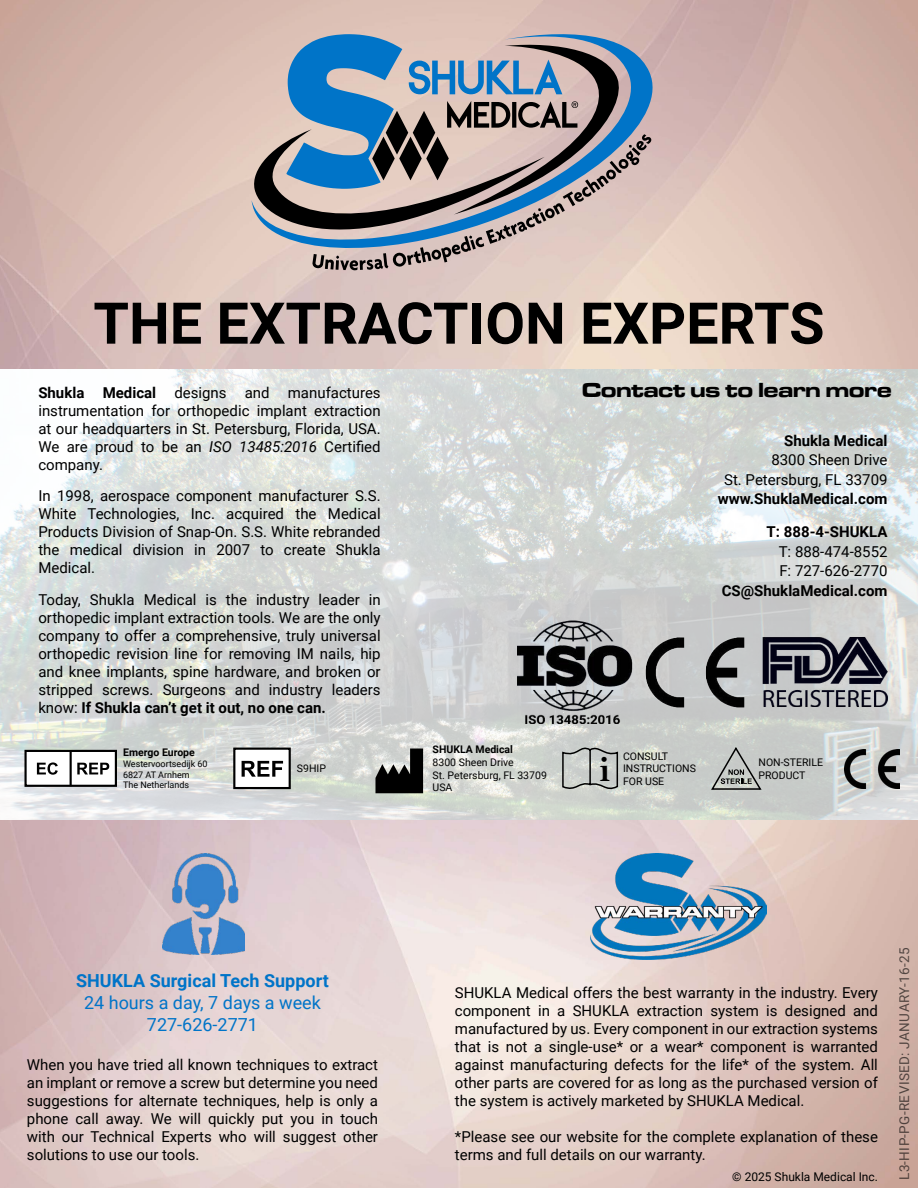
<style>
.page{position:relative;width:918px;height:1188px;background:#fff}
.page>*{position:absolute;margin:0;border:0;box-sizing:border-box;transform-origin:0 0}
.t1{font:700 57.6px "Roboto";color:#000}
.t2{font:36px "Bell MT Bold";color:#000}
.t3{font:21px "Microgramma DEE Bold Exte";color:#000}
.t4{font:18px/21.6px "Roboto";color:#0074c8;text-align:center}
.t5{font:700 18px "Roboto";color:#0074c8}
.t6{font:15px/18px "Roboto";color:#000;text-align:justify}
.t7{font:700 15px "Roboto";color:#000}
.t8{font:13.5px "Roboto";letter-spacing:.035em;color:#000}
.t9{font:12px "Roboto";color:#000}
.t10{font:10.5px/12.6px "Roboto";color:#000}
.t11{font:700 10.5px "Roboto";color:#000}
.t12{font:9px/10.8px "Roboto";color:#000}
.s1{font-weight:700}
.s2{font-style:italic}
</style>
<div class="page">
<img style="left:0;top:0;width:918px;height:1188px">
<svg style="left:652px;top:34px;width:16px;height:227px;background:#d7bcb7"></svg>
<svg style="left:250px;top:34px;width:402px;height:236px;background:#9097a3"></svg>
<img style="left:590px;top:854px;width:177px;height:106px">
<img style="left:163px;top:854px;width:81px;height:101px">
<svg style="left:0;top:369px;width:918px;height:451px;background:#d8dbda"></svg>
<img style="left:518px;top:618px;width:369px;height:106px">
<div style="left:26px;top:751px;width:90px;height:35px;background:#fff"></div>
<div style="left:24px;top:750px;width:93px;height:37px;border:2px solid #000"></div>
<hr style="left:70px;top:751px;width:2px;height:35px;background:#000">
<svg style="left:37px;top:762px;width:21px;height:13px"></svg>
<svg style="left:77px;top:763px;width:32px;height:11px"></svg>
<div style="left:234px;top:749px;width:56px;height:39px;background:#fff"></div>
<div style="left:233px;top:748px;width:58px;height:41px;border:2px solid #000"></div>
<svg style="left:242px;top:761px;width:41px;height:16px"></svg>
<svg style="left:375px;top:749px;width:48px;height:44px;background:#4c4d4b"></svg>
<svg style="left:561px;top:744px;width:58px;height:49px;background:#b6b9b6"></svg>
<svg style="left:710px;top:746px;width:53px;height:45px;background:#abafac"></svg>
<img style="left:844px;top:749px;width:55px;height:40px">
<h1 class="t1" style="left:93px;top:283px;width:733px">THE EXTRACTION EXPERTS</h1>
<p class="t6" style="left:38px;top:383px;width:344px"><span class="s1">Shukla Medical</span> designs and manufactures instrumentation for orthopedic implant extraction at our headquarters in St. Petersburg, Florida, USA.<br>We are proud to be an <span class="s2">ISO 13485:2016</span> Certified company.</p>
<p class="t6" style="left:38px;top:487px;width:344px">In 1998, aerospace component manufacturer S.S.<br>White Technologies, Inc. acquired the Medical Products Division of Snap-On. S.S. White rebranded the medical division in 2007 to create Shukla Medical.</p>
<p class="t6" style="left:38px;top:590px;width:344px">Today, Shukla Medical is the industry leader in orthopedic implant extraction tools. We are the only company to offer a comprehensive, truly universal orthopedic revision line for removing IM nails, hip and knee implants, spine hardware, and broken or stripped screws. Surgeons and industry leaders know: <span class="s1">If Shukla can’t get it out, no one can.</span></p>
<p class="t11" style="left:123px;top:745px;width:73px">Emergo Europe</p>
<p class="t12" style="left:123px;top:758px;width:86px">Westervoortsedijk 60<br>6827 AT Arnhem<br>The Netherlands</p>
<p class="t10" style="left:297px;top:762px;width:31px">S9HIP</p>
<h3 class="t3" style="left:582px;top:376px;width:311px">Contact us to learn more</h3>
<p class="t7" style="left:784px;top:430px;width:105px">Shukla Medical</p>
<p class="t6" style="left:724px;top:449px;width:165px;line-height:19.5px;text-align:right">8300 Sheen Drive<br>St. Petersburg, FL 33709</p>
<p class="t7" style="left:718px;top:488px;width:171px">www.ShuklaMedical.com</p>
<p class="t7" style="left:767px;top:521px;width:122px">T: 888-4-SHUKLA</p>
<p class="t6" style="left:779px;top:541px;width:110px;line-height:19.5px">T: 888-474-8552<br>F: 727-626-2770</p>
<p class="t7" style="left:722px;top:580px;width:167px">CS@ShuklaMedical.com</p>
<p class="t11" style="left:433px;top:742px;width:82px">SHUKLA Medical</p>
<p class="t10" style="left:433px;top:756px;width:116px">8300 Sheen Drive<br>St. Petersburg, FL 33709<br>USA</p>
<h2 class="t2" style="left:600px;top:748px;width:12px">i</h2>
<p class="t10" style="left:623px;top:749px;width:74px">CONSULT<br>INSTRUCTIONS<br>FOR USE</p>
<p class="t10" style="left:759px;top:756px;width:66px">NON-STERILE<br>PRODUCT</p>
<p class="t5" style="left:76px;top:968px;width:254px">SHUKLA Surgical Tech Support</p>
<p class="t4" style="left:84px;top:991px;width:238px">24 hours a day, 7 days a week<br>727-626-2771</p>
<p class="t6" style="left:27px;top:1055px;width:353px">When you have tried all known techniques to extract an implant or remove a screw but determine you need suggestions for alternate techniques, help is only a phone call away. We will quickly put you in touch with our Technical Experts who will suggest other solutions to use our tools.</p>
<p class="t6" style="left:455px;top:983px;width:425px">SHUKLA Medical offers the best warranty in the industry. Every component in a SHUKLA extraction system is designed and manufactured by us. Every component in our extraction systems that is not a single-use* or a wear* component is warranted against manufacturing defects for the life* of the system. All other parts are covered for as long as the purchased version of the system is actively marketed by SHUKLA Medical.</p>
<p class="t6" style="left:455px;top:1127px;width:425px">*Please see our website for the complete explanation of these terms and full details on our warranty.</p>
<p class="t9" style="left:732px;top:1168px;width:147px">© 2025 Shukla Medical Inc.</p>
<p class="t8" style="left:895px;top:1180px;width:234px;rotate:-90deg">L3-HIP-PG-REVISED: JANUARY-16-25</p>
</div>
